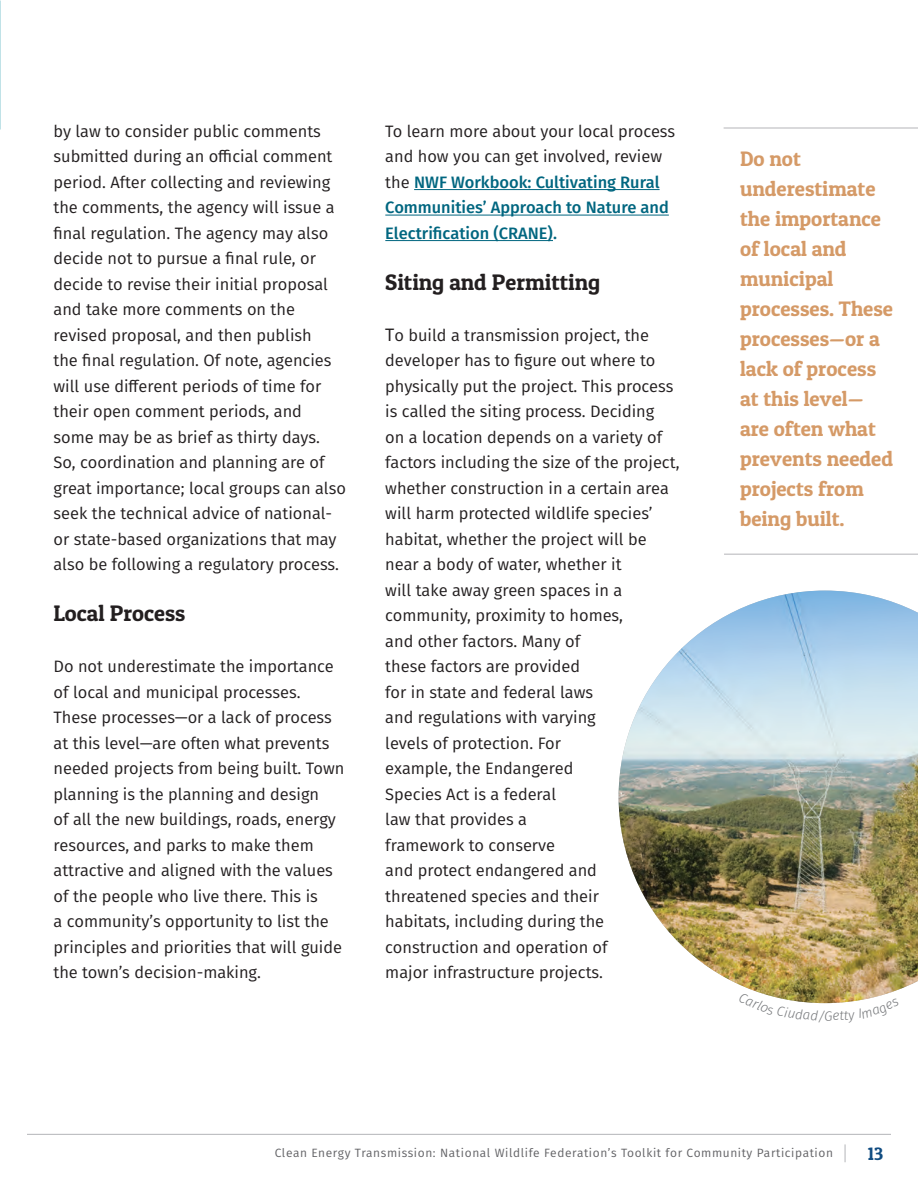
<style>
.page{position:relative;width:918px;height:1188px;background:#fff}
.page>*{position:absolute;margin:0;border:0;box-sizing:border-box;transform-origin:0 0}
.t1{font:22.5px "Patua One";color:#231f20}
.t2{font:21px/30px "Patua One";color:#d59a67}
.t3{font:18px "Patua One";color:#114d82}
.t4{font:16.5px/25.5px "Fira Sans";color:#231f20}
.t5{font:500 16.5px/25.5px "Fira Sans";color:#006680}
.t6{font:italic 300 13.5px "Fira Sans";color:#76787b}
.t7{font:12px "Fira Sans";letter-spacing:.05em;color:#636366}
.s1{font-weight:400;color:#231f20}
.s2{font-size:18px}
</style>
<div class="page">
<hr style="left:27px;top:1134px;width:864px;height:1px;background:#bcbdc0">
<svg style="left:844px;top:1144px;width:2px;height:18px"></svg>
<hr style="left:414px;top:189px;width:246px;height:1px;background:#006680">
<hr style="left:385px;top:215px;width:284px;height:1px;background:#006680">
<hr style="left:385px;top:240px;width:168px;height:1px;background:#006680">
<img style="left:619px;top:591px;width:299px;height:412px">
<hr style="left:724px;top:127px;width:194px;height:2px;background:#bcbdc0">
<hr style="left:724px;top:554px;width:194px;height:1px;background:#bcbdc0">
<svg style="left:848px;top:998px;width:51px;height:5px"></svg>
<p class="t4" style="left:54px;top:118px;width:294px">by law to consider public comments submitted during an official comment period. After collecting and reviewing the comments, the agency will issue a final regulation. The agency may also decide not to pursue a final rule, or decide to revise their initial proposal and take more comments on the revised proposal, and then publish<br>the final regulation. Of note, agencies will use different periods of time for their open comment periods, and some may be as brief as thirty days.<br>So, coordination and planning are of great importance; local groups can also seek the technical advice of national&shy;or state-based organizations that may also be following a regulatory process.</p>
<p class="t1" style="left:54px;top:600px;width:133px">Local Process</p>
<p class="t4" style="left:54px;top:654px;width:292px">Do not underestimate the importance of local and municipal processes.<br>These processes—or a lack of process at this level—are often what prevents needed projects from being built. Town planning is the planning and design<br>of all the new buildings, roads, energy resources, and parks to make them attractive and aligned with the values of the people who live there. This is<br>a community’s opportunity to list the principles and priorities that will guide the town’s decision-making.</p>
<p class="t5" style="left:385px;top:118px;width:291px"><span class="s1">To learn more about your local process and how you can get involved, review the</span> NWF Workbook: Cultivating Rural Communities’ Approach to Nature and Electrification (CRANE).</p>
<p class="t1" style="left:385px;top:268px;width:216px">Siting and Permitting</p>
<p class="t4" style="left:385px;top:322px;width:296px"><span class="s2">T</span>o build a transmission project, the developer has to figure out where to physically put the project. This process is called the siting process. Deciding<br>on a location depends on a variety of factors including the size of the project, whether construction in a certain area will harm protected wildlife species’ habitat, whether the project will be near a body of water, whether it<br>will take away green spaces in a community, proximity to homes,<br>and other factors. Many of<br>these factors are provided<br>for in state and federal laws<br>and regulations with varying<br>levels of protection. For<br>example, the Endangered<br>Species Act is a federal<br>law that provides a<br>framework to conserve<br>and protect endangered and threatened species and their<br>habitats, including during the construction and operation of</p>
<p class="t4" style="left:385px;top:959px;width:219px">major infrastructure projects.</p>
<p class="t2" style="left:740px;top:143px;width:154px">Do not underestimate the importance of local and municipal processes. These processes—or a lack of process at this level— are often what prevents needed projects from being built.</p>
<p class="t6" style="left:743px;top:988px;width:33px;rotate:23deg">Carlo</p>
<p class="t6" style="left:769px;top:1000px;width:30px;rotate:10deg">s Ciu</p>
<p class="t6" style="left:796px;top:1005px;width:32px;rotate:4deg">dad/</p>
<p class="t6" style="left:824px;top:1007px;width:26px;rotate:-3deg">Gett</p>
<p class="t7" style="left:275px;top:1144px;width:560px">Clean Energy Transmission: National Wildlife Federation’s Toolkit for Community Participation</p>
<p class="t3" style="left:868px;top:1143px;width:17px">13</p>
</div>
